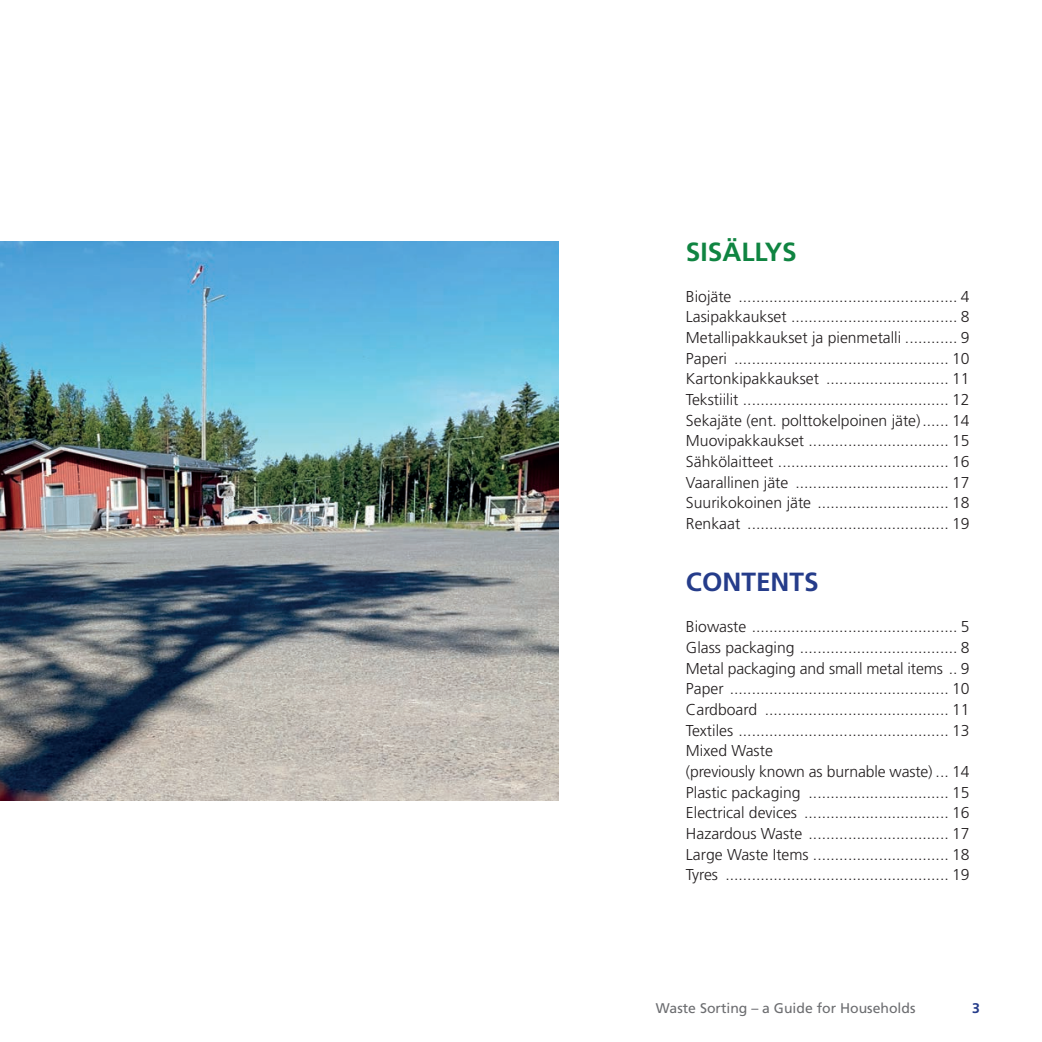
<style>
.page{position:relative;width:1042px;height:1042px;background:#fff}
.page>*{position:absolute;margin:0;border:0;box-sizing:border-box;transform-origin:0 0}
.t1{font:700 26.25px "Frutiger LT Pro";color:#0f8441}
.t2{font:700 26.25px "Frutiger LT Pro";color:#253c8a}
.t3{font:300 15.75px/20.7px "Frutiger LT Pro";color:#231f20;text-align:justify}
.t4{font:14px "Frutiger LT Pro";color:#6c6d70}
.t5{font:700 14px "Frutiger LT Pro";color:#253c8a}
</style>
<div class="page">
<img style="left:0;top:241px;width:559px;height:559px">
<h1 class="t1" style="left:686px;top:236px;width:112px">SISÄLLYS</h1>
<p class="t3" style="left:686px;top:286px;width:285px">Biojäte .................................................. 4<br>Lasipakkaukset ...................................... 8<br>Metallipakkaukset ja pienmetalli ............ 9<br>Paperi ................................................. 10<br>Kartonkipakkaukset ............................ 11<br>Tekstiilit ............................................... 12<br>Sekajäte (ent. polttokelpoinen jäte)...... 14<br>Muovipakkaukset ................................ 15<br>Sähkölaitteet ....................................... 16<br>Vaarallinen jäte ................................... 17<br>Suurikokoinen jäte .............................. 18<br>Renkaat .............................................. 19</p>
<h1 class="t2" style="left:686px;top:566px;width:134px">CONTENTS</h1>
<p class="t3" style="left:686px;top:616px;width:285px;text-align:left">Biowaste ............................................... 5<br>Glass packaging .................................... 8<br>Metal packaging and small metal items .. 9<br>Paper .................................................. 10<br>Cardboard .......................................... 11<br>Textiles ................................................ 13<br>Mixed Waste<br>(previously known as burnable waste) ... 14<br>Plastic packaging ................................ 15<br>Electrical devices ................................. 16<br>Hazardous Waste ................................ 17<br>Large Waste Items ............................... 18<br>Tyres ................................................... 19</p>
<p class="t4" style="left:656px;top:999px;width:261px">Waste Sorting – a Guide for Households</p>
<p class="t5" style="left:972px;top:999px;width:9px">3</p>
</div>
